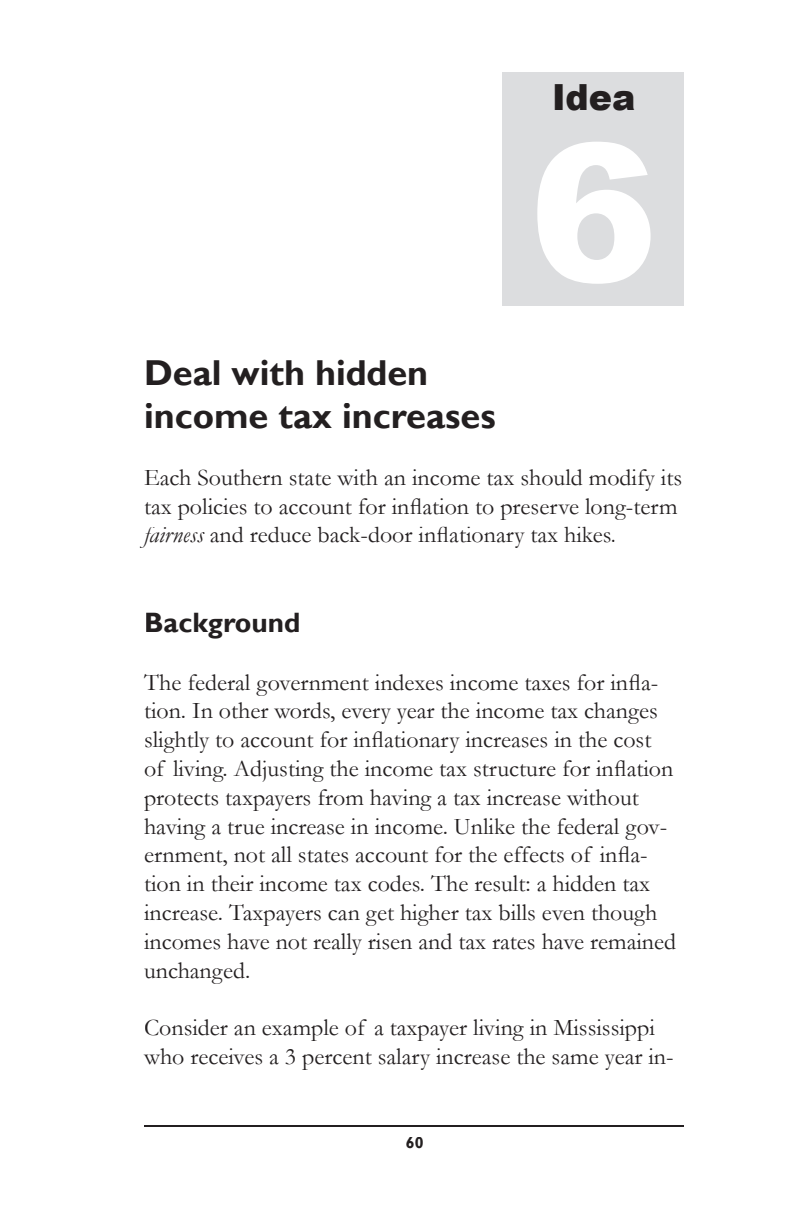
<style>
.page{position:relative;width:792px;height:1224px;background:#fff}
.page>*{position:absolute;margin:0;border:0;box-sizing:border-box;transform-origin:0 0}
.t1{font:900 192px "Arial";color:#fff}
.t2{font:700 36px/43.2px "Gill Sans";color:#231f20}
.t3{font:900 36px "Arial";color:#231f20}
.t4{font:700 28px "Gill Sans";color:#231f20}
.t5{font:24px/28.8px "Garamond";color:#231f20}
.t6{font:700 16px "Gill Sans";color:#231f20}
.s1{font-style:italic}
</style>
<div class="page">
<div style="left:503px;top:72px;width:181px;height:234px;background:#dcdddf"></div>
<hr style="left:144px;top:1125px;width:540px;height:2px;background:#231f20">
<h2 class="t3" style="left:552px;top:71px;width:85px">Idea</h2>
<h2 class="t2" style="left:144px;top:352px;width:353px">Deal with hidden income tax increases</h2>
<h1 class="t1" style="left:529px;top:74px;width:130px">6</h1>
<p class="t5" style="left:144px;top:462px;width:540px">Each Southern state with an income tax should modify its tax policies to account for inflation to preserve long-term <span class="s1">fairness</span> and reduce back-door inflationary tax hikes.</p>
<p class="t4" style="left:144px;top:606px;width:158px">Background</p>
<p class="t5" style="left:144px;top:667px;width:534px">The federal government indexes income taxes for infla&shy;tion. In other words, every year the income tax changes slightly to account for inflationary increases in the cost of living. Adjusting the income tax structure for inflation protects taxpayers from having a tax increase without having a true increase in income. Unlike the federal gov&shy;ernment, not all states account for the effects of infla&shy;tion in their income tax codes. The result: a hidden tax increase. Taxpayers can get higher tax bills even though incomes have not really risen and tax rates have remained unchanged.</p>
<p class="t5" style="left:144px;top:1013px;width:531px">Consider an example of a taxpayer living in Mississippi who receives a 3 percent salary increase the same year in-</p>
<p class="t6" style="left:406px;top:1133px;width:19px">60</p>
</div>
